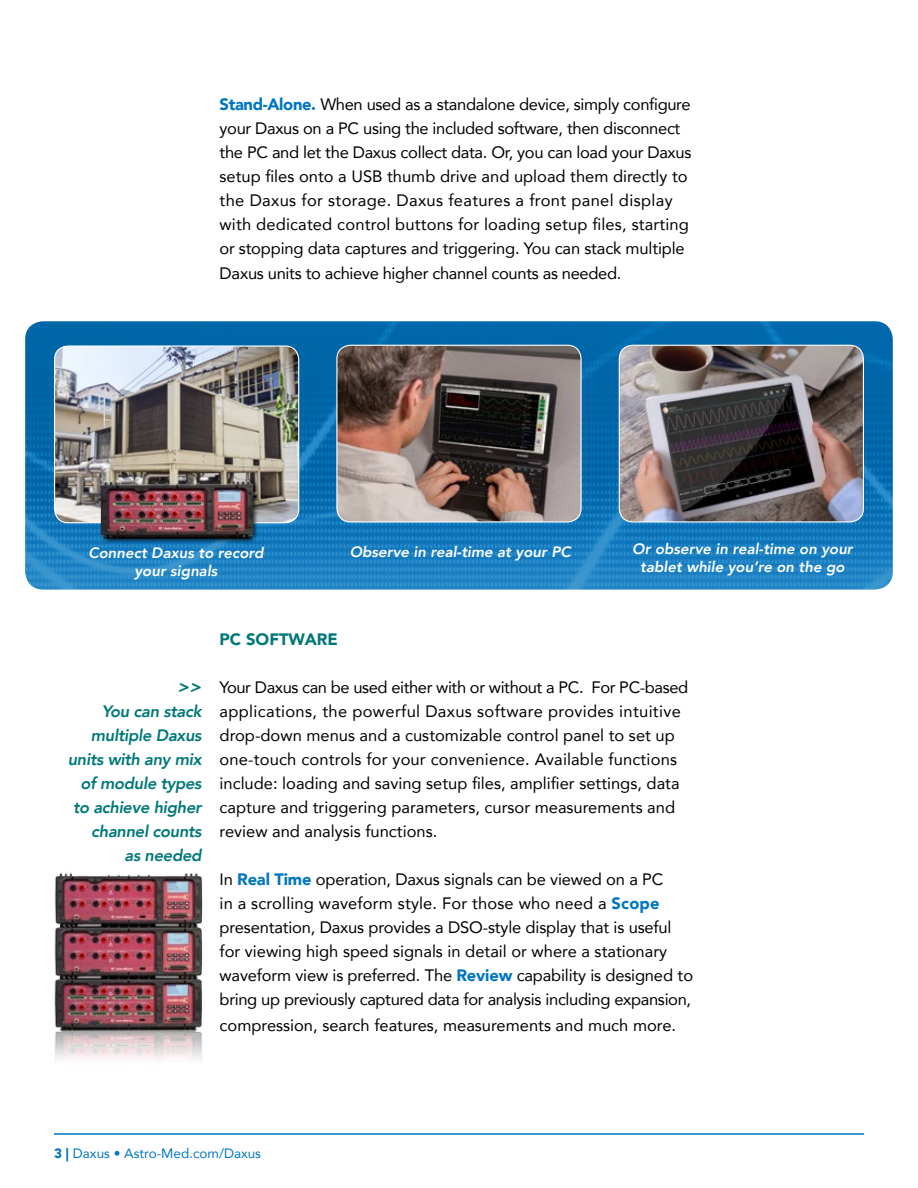
<style>
.page{position:relative;width:918px;height:1188px;background:#fff}
.page>*{position:absolute;margin:0;border:0;box-sizing:border-box;transform-origin:0 0}
.t1{font:italic 800 18px "Avenir";color:#007878}
.t2{font:16.5px/24px "Avenir";color:#000}
.t3{font:italic 800 16.5px/24px "Avenir";letter-spacing:-.02em;color:#007878;text-align:right}
.t4{font:16.5px "Avenir";letter-spacing:-.02em;color:#000}
.t5{font:900 16.5px "Avenir";color:#007878}
.t6{font:italic 800 15px/18px "Avenir";color:#fff;text-align:center}
.t7{font:13.5px "Avenir";color:#0076c0}
.s1{font-weight:900;color:#0076c0}
.s2{font-weight:900}
</style>
<div class="page">
<hr style="left:54px;top:1133px;width:810px;height:2px;background:#0076c0">
<img style="left:54px;top:872px;width:149px;height:188px">
<img style="left:25px;top:321px;width:868px;height:269px">
<img style="left:337px;top:345px;width:244px;height:177px">
<div style="left:336px;top:345px;width:246px;height:178px;border:1px solid #fff;border-radius:14px"></div>
<img style="left:619px;top:345px;width:244px;height:177px">
<div style="left:619px;top:345px;width:245px;height:178px;border:1px solid #fff;border-radius:14px"></div>
<img style="left:55px;top:346px;width:244px;height:177px">
<div style="left:54px;top:345px;width:245px;height:178px;border:1px solid #fff;border-radius:14px"></div>
<div style="left:100px;top:481px;width:159px;height:63px;background:#000;opacity:.75"></div>
<img style="left:101px;top:469px;width:151px;height:69px">
<p class="t2" style="left:220px;top:92px;width:473px"><span class="s1">Stand-Alone.</span> When used as a standalone device, simply configure your Daxus on a PC using the included software, then disconnect the PC and let the Daxus collect data. Or, you can load your Daxus setup files onto a USB thumb drive and upload them directly to the Daxus for storage. Daxus features a front panel display with dedicated control buttons for loading setup files, starting or stopping data captures and triggering. You can stack multiple</p>
<p class="t4" style="left:220px;top:260px;width:403px">Daxus units to achieve higher channel counts as needed.</p>
<p class="t6" style="left:89px;top:544px;width:176px">Connect Daxus to record your signals</p>
<p class="t6" style="left:350px;top:543px;width:223px">Observe in real-time at your PC</p>
<p class="t6" style="left:632px;top:540px;width:222px">Or observe in real-time on your tablet while you’re on the go</p>
<p class="t1" style="left:178px;top:676px;width:25px">&gt;&gt;</p>
<p class="t3" style="left:68px;top:700px;width:135px">You can stack multiple Daxus units with any mix of module types to achieve higher channel counts<br>as needed</p>
<p class="t5" style="left:220px;top:625px;width:120px">PC SOFTWARE</p>
<p class="t2" style="left:220px;top:675px;width:470px">Your Daxus can be used either with or without a PC. For PC-based applications, the powerful Daxus software provides intuitive drop-down menus and a customizable control panel to set up one-touch controls for your convenience. Available functions include: loading and saving setup files, amplifier settings, data capture and triggering parameters, cursor measurements and review and analysis functions.</p>
<p class="t2" style="left:220px;top:867px;width:475px">In <span class="s1">Real Time</span> operation, Daxus signals can be viewed on a PC<br>in a scrolling waveform style. For those who need a <span class="s1">Scope </span>presentation, Daxus provides a DSO-style display that is useful for viewing high speed signals in detail or where a stationary waveform view is preferred. The <span class="s1">Review</span> capability is designed to bring up previously captured data for analysis including expansion,</p>
<p class="t2" style="left:220px;top:1013px;width:458px">compression, search features, measurements and much more.</p>
<p class="t7" style="left:54px;top:1142px;width:209px"><span class="s2">3 |</span> Daxus • Astro-Med.com/Daxus</p>
</div>
